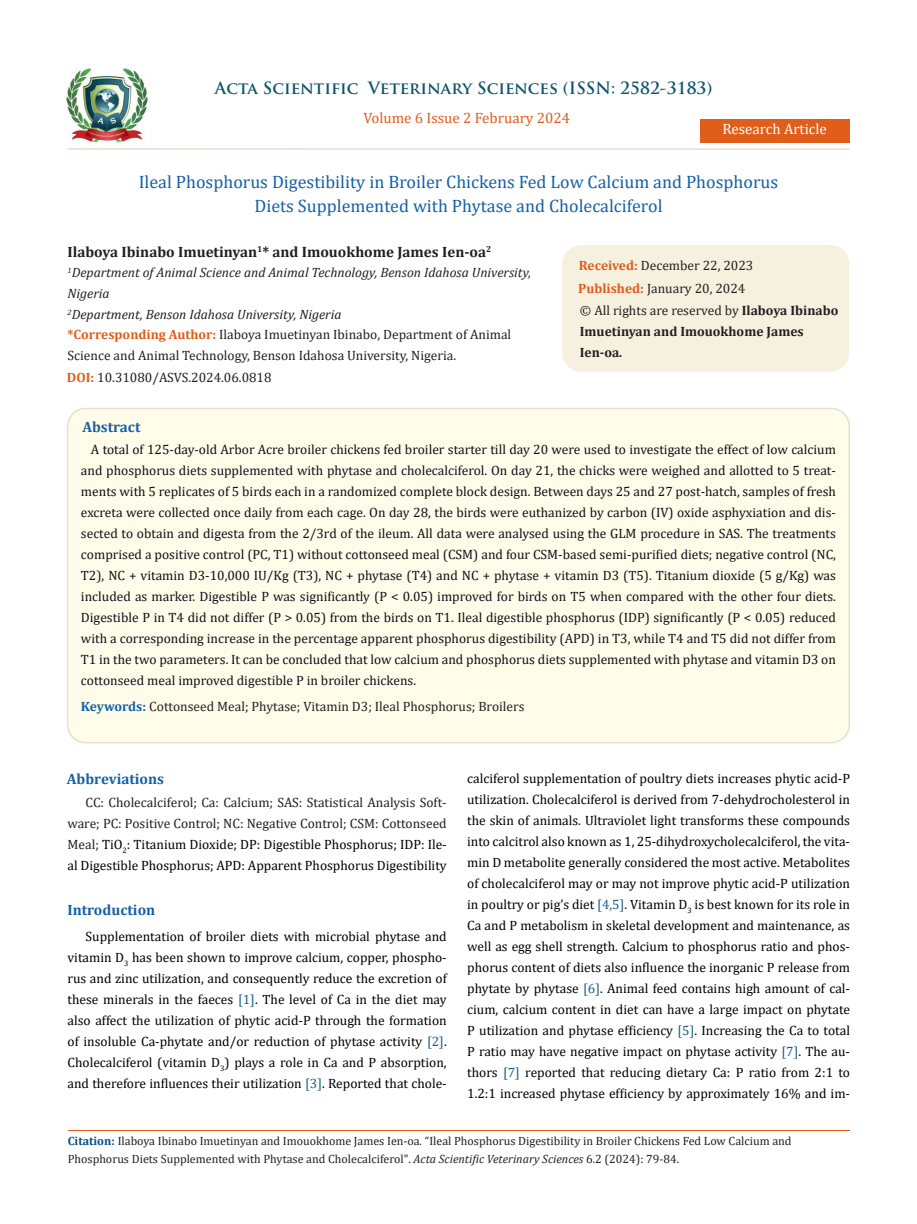
<style>
.page{position:relative;width:917px;height:1224px;background:#fff}
.page>*{position:absolute;margin:0;border:0;box-sizing:border-box;transform-origin:0 0}
.t1{font:18px/24px "Cambria";color:#1560a6;text-align:center}
.t2{font:700 16.5px "Trajan Pro";color:#0e546a}
.t3{font:700 15px "Cambria";color:#231f20}
.t4{font:700 15px "Cambria";color:#1560a6}
.t5{font:15px "Cambria";color:#e05d1a}
.t6{font:15px "Cambria";color:#fff}
._24-OS-Table-caption-single-line{font:13.5px/21px "Cambria";color:#000;text-align:justify}
.No_Spacing{font:13.5px/21px "Cambria";color:#0e101a;text-align:justify}
._13-OS-Keywords-content{font:13.5px/21px "Cambria";color:#231f20}
.t7{font:italic 13.5px/21px "Cambria";color:#231f20}
.t8{font:700 13.5px/21px "Cambria";color:#231f20}
.No_Spacing-2{font:13.5px "Cambria";color:#231f20}
.t9{font:12px/18px "Cambria";color:#231f20}
.s1{font-weight:700;color:#e05d1a}
.s2{font-weight:400}
.s3{font-style:italic}
.s4{font-weight:700;color:#1560a6}
.s5{color:#000}
.s6{color:#156082}
.s7{font-weight:700;color:#035089}
</style>
<div class="page">
<img style="left:67px;top:68px;width:80px;height:74px">
<div style="left:699px;top:119px;width:150px;height:23px;background:#e05d1a"></div>
<div style="left:563px;top:246px;width:285px;height:125px;background:#f6f0df;border-radius:18px"></div>
<div style="left:562px;top:245px;width:287px;height:127px;border:2px solid #f6f0df;border-radius:18px"></div>
<div style="left:68px;top:408px;width:781px;height:335px;background:#fffde9;border-radius:18px"></div>
<div style="left:67px;top:408px;width:783px;height:335px;border:2px solid #e5dfce;border-radius:18px"></div>
<hr style="left:68px;top:1130px;width:782px;height:1px;background:#e05d1a">
<hr style="left:67px;top:148px;width:782px;height:2px;background:#e5dfce">
<p class="t2" style="left:215px;top:77px;width:499px">Acta Scientific Veterinary Sciences (ISSN: 2582-3183)</p>
<p class="t5" style="left:363px;top:109px;width:208px">Volume 6 Issue 2 February 2024</p>
<p class="t6" style="left:722px;top:120px;width:106px">Research Article</p>
<p class="t1" style="left:139px;top:169px;width:641px">Ileal Phosphorus Digestibility in Broiler Chickens Fed Low Calcium and Phosphorus<br>Diets Supplemented with Phytase and Cholecalciferol</p>
<p class="t3" style="left:67px;top:241px;width:425px">Ilaboya Ibinabo Imuetinyan<sup>1</sup>* and Imouokhome James Ien-oa<sup>2</sup></p>
<p class="t7" style="left:67px;top:262px;width:465px"><sup>1</sup>Department of Animal Science and Animal Technology, Benson Idahosa University,<br>Nigeria</p>
<p class="t7" style="left:67px;top:304px;width:275px"><sup>2</sup>Department, Benson Idahosa University, Nigeria</p>
<p class="_13-OS-Keywords-content" style="left:67px;top:324px;width:445px"><span class="s1">*Corresponding Author:</span> Ilaboya Imuetinyan Ibinabo, Department of Animal<br>Science and Animal Technology, Benson Idahosa University, Nigeria.</p>
<p class="_13-OS-Keywords-content" style="left:579px;top:255px;width:176px"><span class="s1">Received:</span> December 22, 2023</p>
<p class="_13-OS-Keywords-content" style="left:578px;top:278px;width:169px"><span class="s1">Published:</span> January 20, 2024</p>
<p class="t8" style="left:580px;top:300px;width:260px"><span class="s2">© All rights are reserved by</span> Ilaboya Ibinabo<br>Imuetinyan and Imouokhome James<br>Ien-oa<span class="s3">.</span></p>
<p class="_13-OS-Keywords-content" style="left:67px;top:367px;width:206px"><span class="s1">DOI:</span> 10.31080/ASVS.2024.06.0818</p>
<p class="t4" style="left:82px;top:416px;width:60px">Abstract</p>
<p class="No_Spacing" style="left:81px;top:439px;width:756px;text-indent:10px">A total of 125-day-old Arbor Acre broiler chickens fed broiler starter till day 20 were used to investigate the effect of low calcium and phosphorus diets supplemented with phytase and cholecalciferol. On day 21, the chicks were weighed and allotted to 5 treat&shy;ments with 5 replicates of 5 birds each in a randomized complete block design. Between days 25 and 27 post-hatch, samples of fresh excreta were collected once daily from each cage. On day 28, the birds were euthanized by carbon (IV) oxide asphyxiation and dis&shy;sected to obtain and digesta from the 2/3rd of the ileum. All data were analysed using the GLM procedure in SAS. The treatments comprised a positive control (PC, T1) without cottonseed meal (CSM) and four CSM-based semi-purified diets; negative control (NC, T2), NC + vitamin D3-10,000 IU/Kg (T3), NC + phytase (T4) and NC + phytase + vitamin D3 (T5). Titanium dioxide (5 g/Kg) was included as marker. Digestible P was significantly (P &lt; 0.05) improved for birds on T5 when compared with the other four diets.<br>Digestible P in T4 did not differ (P &gt; 0.05) from the birds on T1. Ileal digestible phosphorus (IDP) significantly (P &lt; 0.05) reduced with a corresponding increase in the percentage apparent phosphorus digestibility (APD) in T3, while T4 and T5 did not differ from T1 in the two parameters. It can be concluded that low calcium and phosphorus diets supplemented with phytase and vitamin D3 on cottonseed meal improved digestible P in broiler chickens.</p>
<p class="No_Spacing-2" style="left:81px;top:698px;width:445px"><span class="s4">Keywords:</span> Cottonseed Meal; Phytase; Vitamin D3; Ileal Phosphorus; Broilers</p>
<p class="t4" style="left:67px;top:768px;width:99px">Abbreviations</p>
<p class="_13-OS-Keywords-content" style="left:67px;top:792px;width:381px;text-align:justify;text-indent:18px">CC: Cholecalciferol; Ca: Calcium; SAS: Statistical Analysis Soft&shy;ware; PC: Positive Control; NC: Negative Control; CSM: Cottonseed Meal; <span class="s5">TiO</span><sub>2</sub><span class="s5">: Titanium Dioxide; DP: Digestible Phosphorus; IDP: Ile&shy;al Digestible Phosphorus; APD: Apparent Phosphorus Digestibility</span></p>
<p class="t4" style="left:67px;top:900px;width:89px">Introduction</p>
<p class="_24-OS-Table-caption-single-line" style="left:67px;top:926px;width:381px;text-indent:18px">Supplementation of broiler diets with microbial phytase and vitamin D<sub>3</sub> has been shown to improve calcium, copper, phospho&shy;rus and zinc utilization, and consequently reduce the excretion of these minerals in the faeces <span class="s6">[1]</span>. The level of Ca in the diet may also affect the utilization of phytic acid-P through the formation of insoluble Ca-phytate and/or reduction of phytase activity <span class="s6">[2]</span>.<br>Cholecalciferol (vitamin D<sub>3</sub>) plays a role in Ca and P absorption, and therefore influences their utilization <span class="s6">[3]</span>. Reported that chole-</p>
<p class="_24-OS-Table-caption-single-line" style="left:467px;top:768px;width:384px">calciferol supplementation of poultry diets increases phytic acid-P utilization. Cholecalciferol is derived from 7-dehydrocholesterol in the skin of animals. Ultraviolet light transforms these compounds into calcitrol also known as 1, 25-dihydroxycholecalciferol, the vita&shy;min D metabolite generally considered the most active. Metabolites of cholecalciferol may or may not improve phytic acid-P utilization in poultry or pig’s diet <span class="s6">[4,5]</span>. Vitamin D<sub>3</sub> is best known for its role in Ca and P metabolism in skeletal development and maintenance, as well as egg shell strength. Calcium to phosphorus ratio and phos&shy;phorus content of diets also influence the inorganic P release from phytate by phytase <span class="s6">[6]</span>. Animal feed contains high amount of cal&shy;cium, calcium content in diet can have a large impact on phytate P utilization and phytase efficiency <span class="s6">[5]</span>. Increasing the Ca to total P ratio may have negative impact on phytase activity <span class="s6">[7]</span>. The au&shy;thors <span class="s6">[7]</span> reported that reducing dietary Ca: P ratio from 2:1 to 1.2:1 increased phytase efficiency by approximately 16% and im-</p>
<p class="t9" style="left:68px;top:1132px;width:725px"><span class="s7">Citation:</span> Ilaboya Ibinabo Imuetinyan and Imouokhome James Ien-oa<span class="s3">.</span> “Ileal Phosphorus Digestibility in Broiler Chickens Fed Low Calcium and<br>Phosphorus Diets Supplemented with Phytase and Cholecalciferol". <span class="s3">Acta Scientific Veterinary Sciences</span> 6.2 (2024): 79-84.</p>
</div>
